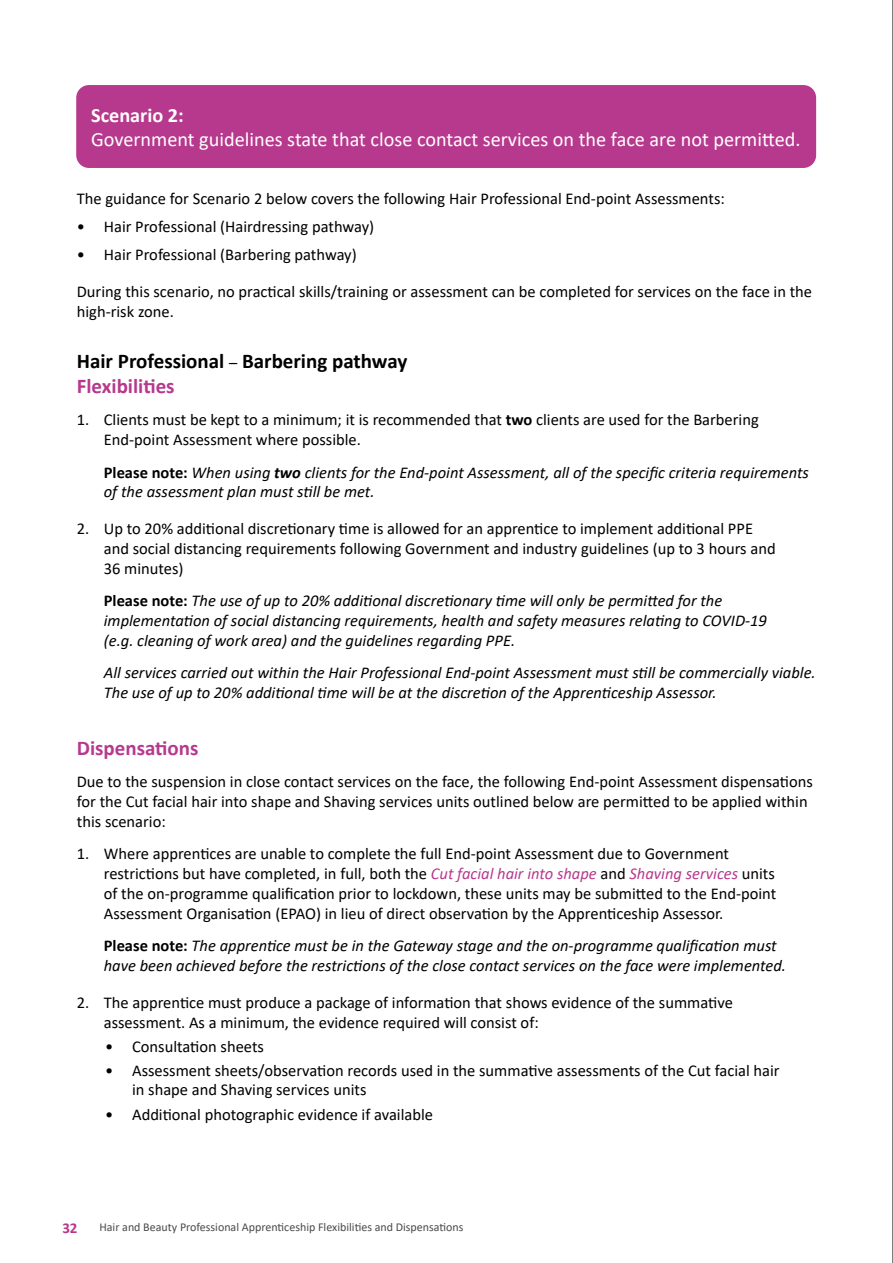
<style>
.page{position:relative;width:893px;height:1263px;background:#fff}
.page>*{position:absolute;margin:0;border:0;box-sizing:border-box;transform-origin:0 0}
.t1{font:700 21px/25.2px "Calibri";color:#000}
.t2{font:700 21px "Calibri";color:#b7398d}
.t3{font:20.25px "Calibri";color:#fff}
.t4{font:700 20.25px "Calibri";color:#fff}
.t5{font:16.5px/19.8px "Calibri";color:#000}
.t6{font:italic 16.5px/19.8px "Calibri";color:#000}
.t7{font:700 15px "Calibri";color:#b7398d}
.t8{font:12px "Calibri";color:#4a4a49}
.s1{font-weight:400;font-size:16.5px}
.s2{color:#b7398d}
.s3{font-weight:700}
.s4{font-weight:700;font-style:normal}
.s5{font-style:italic;color:#b7398d}
</style>
<div class="page">
<hr style="left:892px;top:0;width:1px;height:1263px;background:#000">
<div style="left:76px;top:85px;width:740px;height:83px;background:#b7398d;border-radius:13px"></div>
<p class="t4" style="left:91px;top:101px;width:94px">Scenario 2:</p>
<p class="t3" style="left:91px;top:125px;width:711px">Government guidelines state that close contact services on the face are not permitted.</p>
<p class="t5" style="left:77px;top:188px;width:649px">The guidance for Scenario 2 below covers the following Hair Professional End-point Assessments:</p>
<p class="t5" style="left:77px;top:216px;width:299px">• Hair Professional (Hairdressing pathway)</p>
<p class="t5" style="left:77px;top:244px;width:281px">• Hair Professional (Barbering pathway)</p>
<p class="t5" style="left:77px;top:281px;width:737px">During this scenario, no practical skills/training or assessment can be completed for services on the face in the high-risk zone.</p>
<p class="t1" style="left:77px;top:348px;width:332px">Hair Professional <span class="s1">–</span> Barbering pathway<br><span class="s2">Flexibilities</span></p>
<p class="t5" style="left:104px;top:409px;width:656px;text-indent:-27px">1. Clients must be kept to a minimum; it is recommended that <span class="s3">two</span> clients are used for the Barbering<br>End-point Assessment where possible.</p>
<p class="t6" style="left:104px;top:461px;width:707px"><span class="s4">Please note:</span> When using <span class="s3">two</span> clients for the End-point Assessment, all of the specific criteria requirements of the assessment plan must still be met.</p>
<p class="t5" style="left:104px;top:518px;width:673px;text-indent:-27px">2. Up to 20% additional discretionary time is allowed for an apprentice to implement additional PPE and social distancing requirements following Government and industry guidelines (up to 3 hours and<br>36 minutes)</p>
<p class="t6" style="left:104px;top:590px;width:665px"><span class="s4">Please note:</span> The use of up to 20% additional discretionary time will only be permitted for the implementation of social distancing requirements, health and safety measures relating to COVID-19 (e.g. cleaning of work area) and the guidelines regarding PPE.</p>
<p class="t6" style="left:104px;top:662px;width:713px">All services carried out within the Hair Professional End-point Assessment must still be commercially viable.<br>The use of up to 20% additional time will be at the discretion of the Apprenticeship Assessor.</p>
<p class="t2" style="left:77px;top:733px;width:123px">Dispensations</p>
<p class="t5" style="left:77px;top:771px;width:738px">Due to the suspension in close contact services on the face, the following End-point Assessment dispensations for the Cut facial hair into shape and Shaving services units outlined below are permitted to be applied within this scenario:</p>
<p class="t5" style="left:104px;top:843px;width:674px;text-indent:-27px">1. Where apprentices are unable to complete the full End-point Assessment due to Government restrictions but have completed, in full, both the <span class="s5">Cut facial hair into shape</span> and <span class="s5">Shaving services</span> units of the on-programme qualification prior to lockdown, these units may be submitted to the End-point Assessment Organisation (EPAO) in lieu of direct observation by the Apprenticeship Assessor.</p>
<p class="t6" style="left:104px;top:935px;width:684px"><span class="s4">Please note:</span> The apprentice must be in the Gateway stage and the on-programme qualification must have been achieved before the restrictions of the close contact services on the face were implemented.</p>
<p class="t5" style="left:104px;top:992px;width:630px;text-indent:-27px">2. The apprentice must produce a package of information that shows evidence of the summative assessment. As a minimum, the evidence required will consist of:</p>
<p class="t5" style="left:105px;top:1036px;width:160px">• Consultation sheets</p>
<p class="t5" style="left:132px;top:1060px;width:649px;text-indent:-27px">• Assessment sheets/observation records used in the summative assessments of the Cut facial hair in shape and Shaving services units</p>
<p class="t5" style="left:105px;top:1104px;width:329px">• Additional photographic evidence if available</p>
<p class="t7" style="left:62px;top:1217px;width:17px">32</p>
<p class="t8" style="left:99px;top:1219px;width:366px">Hair and Beauty Professional Apprenticeship Flexibilities and Dispensations</p>
</div>
